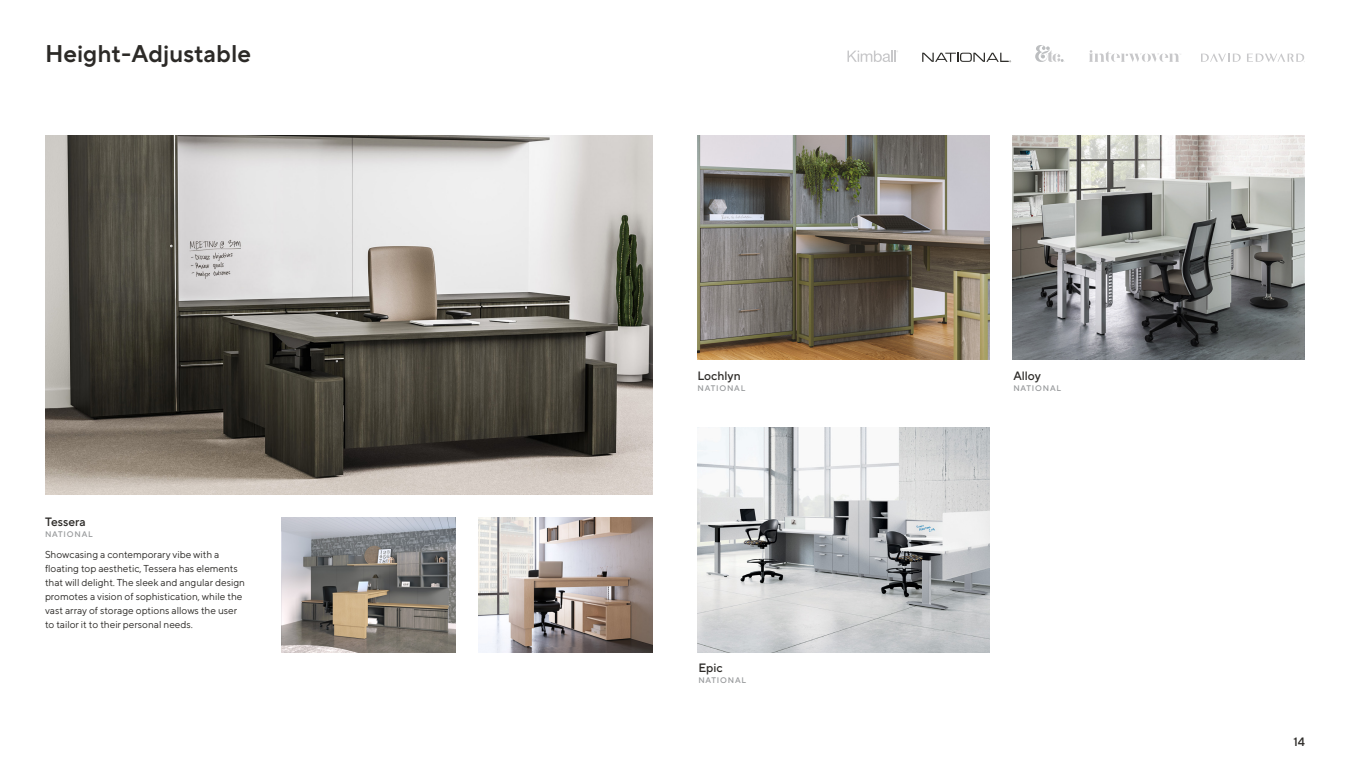
<style>
.page{position:relative;width:1350px;height:765px;background:#fff}
.page>*{position:absolute;margin:0;border:0;box-sizing:border-box;transform-origin:0 0}
.t1{font:600 24px "TT Norms Pro";color:#2c2a27}
.t2{font:500 12px "TT Norms Pro";color:#2c2a27}
.t3{font:10px/14px "TT Norms Pro";color:#2c2a27}
.t4{font:500 8px "TT Norms Pro";letter-spacing:.1em;color:#96989a}
</style>
<div class="page">
<img style="left:478px;top:518px;width:174px;height:134px">
<img style="left:281px;top:518px;width:175px;height:134px">
<img style="left:698px;top:135px;width:292px;height:225px">
<img style="left:698px;top:428px;width:292px;height:224px">
<img style="left:1012px;top:135px;width:293px;height:225px">
<img style="left:45px;top:135px;width:607px;height:360px">
<svg style="left:847px;top:51px;width:51px;height:11px"></svg>
<svg style="left:922px;top:53px;width:89px;height:9px"></svg>
<svg style="left:1035px;top:45px;width:30px;height:17px"></svg>
<svg style="left:1089px;top:50px;width:92px;height:12px"></svg>
<svg style="left:1201px;top:54px;width:40px;height:8px"></svg>
<svg style="left:1247px;top:54px;width:58px;height:8px"></svg>
<h1 class="t1" style="left:45px;top:36px;width:207px">Height-Adjustable</h1>
<p class="t2" style="left:45px;top:513px;width:42px">Tessera</p>
<p class="t4" style="left:45px;top:528px;width:49px">NATIONAL</p>
<p class="t3" style="left:45px;top:547px;width:201px">Showcasing a contemporary vibe with a floating top aesthetic, Tessera has elements that will delight. The sleek and angular design promotes a vision of sophistication, while the vast array of storage options allows the user to tailor it to their personal needs.</p>
<p class="t2" style="left:698px;top:367px;width:45px">Lochlyn</p>
<p class="t4" style="left:698px;top:382px;width:49px">NATIONAL</p>
<p class="t2" style="left:698px;top:659px;width:26px">Epic</p>
<p class="t4" style="left:698px;top:675px;width:49px">NATIONAL</p>
<p class="t2" style="left:1013px;top:367px;width:29px">Alloy</p>
<p class="t4" style="left:1013px;top:382px;width:49px">NATIONAL</p>
<p class="t2" style="left:1293px;top:733px;width:13px">14</p>
</div>
